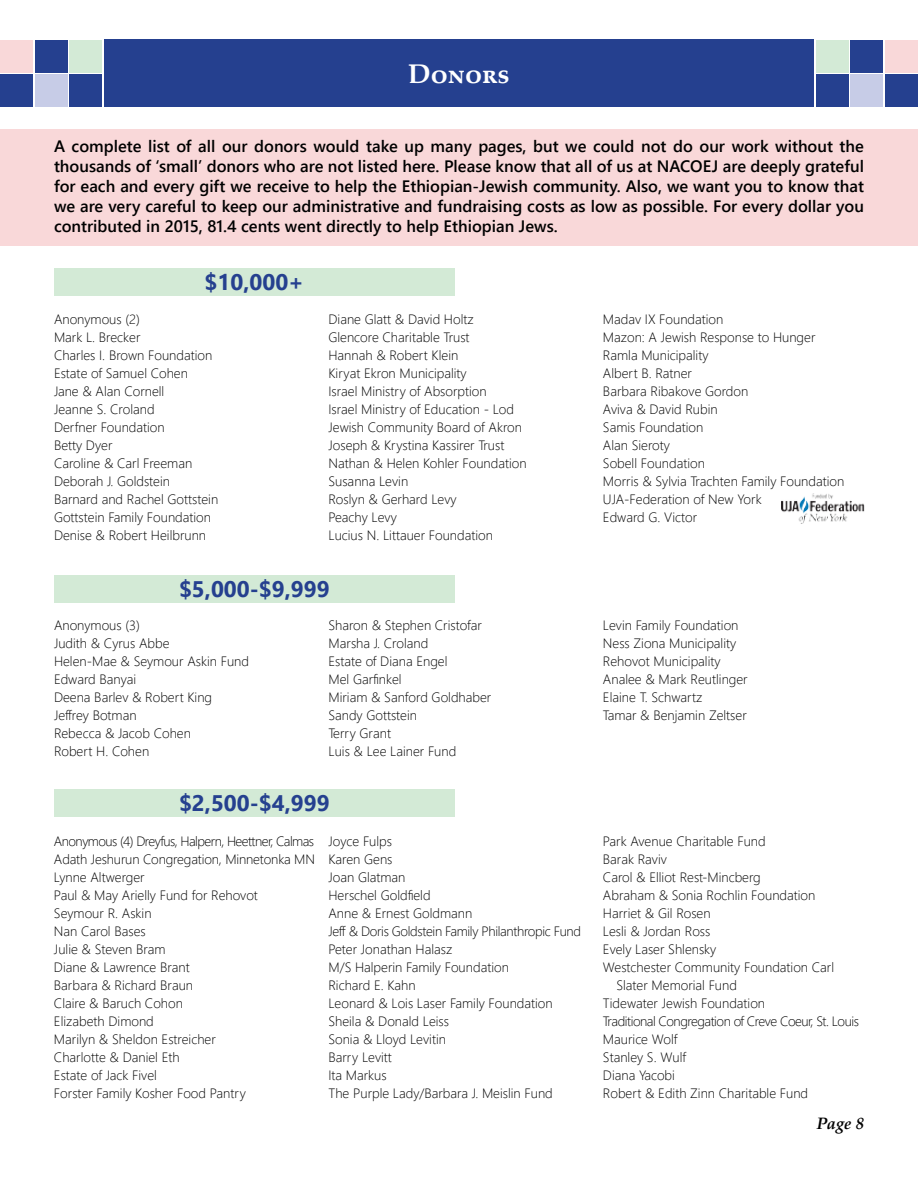
<style>
.page{position:relative;width:918px;height:1188px;background:#fff}
.page>*{position:absolute;margin:0;border:0;box-sizing:border-box;transform-origin:0 0}
.t1{font:700 27px "Palatino Linotype";color:#fff}
.t2{font:700 22.5px "Segoe UI";color:#25408f}
.t3{font:600 16.5px/19.8px "Segoe UI";color:#000;text-align:justify}
.t4{font:italic 700 16.5px "Palatino Linotype";color:#000}
.t5{font:300 13.5px/18px "Segoe UI";color:#000}
.t6{font:300 13.5px "Segoe UI";letter-spacing:-.035em;color:#000}
</style>
<div class="page">
<div style="left:104px;top:40px;width:710px;height:67px;background:#25408f"></div>
<div style="left:35px;top:40px;width:33px;height:33px;background:#25408f"></div>
<div style="left:35px;top:74px;width:33px;height:33px;background:#c7cce7"></div>
<div style="left:69px;top:40px;width:33px;height:33px;background:#d3ead6"></div>
<div style="left:69px;top:74px;width:33px;height:33px;background:#25408f"></div>
<div style="left:0;top:40px;width:33px;height:33px;background:#f9d8d9"></div>
<div style="left:0;top:74px;width:33px;height:33px;background:#25408f"></div>
<div style="left:850px;top:40px;width:33px;height:33px;background:#25408f"></div>
<div style="left:850px;top:74px;width:33px;height:33px;background:#c7cce7"></div>
<div style="left:816px;top:40px;width:33px;height:33px;background:#d3ead6"></div>
<div style="left:816px;top:74px;width:33px;height:33px;background:#25408f"></div>
<div style="left:885px;top:40px;width:33px;height:33px;background:#f9d8d9"></div>
<div style="left:885px;top:74px;width:33px;height:33px;background:#25408f"></div>
<div style="left:0;top:130px;width:918px;height:116px;background:#f9d8d9"></div>
<div style="left:54px;top:268px;width:401px;height:28px;background:#d3ead6"></div>
<div style="left:54px;top:575px;width:401px;height:28px;background:#d3ead6"></div>
<div style="left:54px;top:789px;width:401px;height:28px;background:#d3ead6"></div>
<img style="left:781px;top:494px;width:83px;height:30px">
<h1 class="t1" style="left:408px;top:55px;width:103px">Donors</h1>
<p class="t3" style="left:54px;top:136px;width:811px">A complete list of all our donors would take up many pages, but we could not do our work without the thousands of ‘small’ donors who are not listed here. Please know that all of us at NACOEJ are deeply grateful for each and every gift we receive to help the Ethiopian-Jewish community. Also, we want you to know that we are very careful to keep our administrative and fundraising costs as low as possible. For every dollar you contributed in 2015, 81.4 cents went directly to help Ethiopian Jews.</p>
<h2 class="t2" style="left:205px;top:264px;width:101px">$10,000+</h2>
<p class="t5" style="left:54px;top:310px;width:166px">Anonymous (2)<br>Mark L. Brecker<br>Charles I. Brown Foundation<br>Estate of Samuel Cohen<br>Jane &amp; Alan Cornell<br>Jeanne S. Croland<br>Derfner Foundation<br>Betty Dyer<br>Caroline &amp; Carl Freeman<br>Deborah J. Goldstein<br>Barnard and Rachel Gottstein<br>Gottstein Family Foundation<br>Denise &amp; Robert Heilbrunn</p>
<p class="t5" style="left:328px;top:310px;width:200px">Diane Glatt &amp; David Holtz<br>Glencore Charitable Trust<br>Hannah &amp; Robert Klein<br>Kiryat Ekron Municipality<br>Israel Ministry of Absorption<br>Israel Ministry of Education - Lod<br>Jewish Community Board of Akron<br>Joseph &amp; Krystina Kassirer Trust<br>Nathan &amp; Helen Kohler Foundation<br>Susanna Levin<br>Roslyn &amp; Gerhard Levy<br>Peachy Levy<br>Lucius N. Littauer Foundation</p>
<p class="t5" style="left:603px;top:309px;width:243px">Madav IX Foundation<br>Mazon: A Jewish Response to Hunger<br>Ramla Municipality<br>Albert B. Ratner<br>Barbara Ribakove Gordon<br>Aviva &amp; David Rubin<br>Samis Foundation<br>Alan Sieroty<br>Sobell Foundation<br>Morris &amp; Sylvia Trachten Family Foundation<br>UJA-Federation of New York<br>Edward G. Victor</p>
<h2 class="t2" style="left:179px;top:571px;width:152px">$5,000-$9,999</h2>
<p class="t5" style="left:54px;top:616px;width:197px">Anonymous (3)<br>Judith &amp; Cyrus Abbe<br>Helen-Mae &amp; Seymour Askin Fund<br>Edward Banyai<br>Deena Barlev &amp; Robert King<br>Jeffrey Botman<br>Rebecca &amp; Jacob Cohen<br>Robert H. Cohen</p>
<p class="t5" style="left:328px;top:616px;width:164px">Sharon &amp; Stephen Cristofar<br>Marsha J. Croland<br>Estate of Diana Engel<br>Mel Garfinkel<br>Miriam &amp; Sanford Goldhaber<br>Sandy Gottstein<br>Terry Grant<br>Luis &amp; Lee Lainer Fund</p>
<p class="t5" style="left:603px;top:616px;width:146px">Levin Family Foundation<br>Ness Ziona Municipality<br>Rehovot Municipality<br>Analee &amp; Mark Reutlinger<br>Elaine T. Schwartz<br>Tamar &amp; Benjamin Zeltser</p>
<h2 class="t2" style="left:179px;top:785px;width:152px">$2,500-$4,999</h2>
<p class="t5" style="left:54px;top:832px;width:262px">Anonymous (4) Dreyfus, Halpern, Heettner, Calmas<br>Adath Jeshurun Congregation, Minnetonka MN<br>Lynne Altwerger<br>Paul &amp; May Arielly Fund for Rehovot<br>Seymour R. Askin<br>Nan Carol Bases<br>Julie &amp; Steven Bram<br>Diane &amp; Lawrence Brant<br>Barbara &amp; Richard Braun<br>Claire &amp; Baruch Cohon<br>Elizabeth Dimond<br>Marilyn &amp; Sheldon Estreicher<br>Charlotte &amp; Daniel Eth<br>Estate of Jack Fivel<br>Forster Family Kosher Food Pantry</p>
<p class="t5" style="left:328px;top:831px;width:254px">Joyce Fulps<br>Karen Gens<br>Joan Glatman<br>Herschel Goldfield<br>Anne &amp; Ernest Goldmann<br>Jeff &amp; Doris Goldstein Family Philanthropic Fund<br>Peter Jonathan Halasz<br>M/S Halperin Family Foundation<br>Richard E. Kahn<br>Leonard &amp; Lois Laser Family Foundation<br>Sheila &amp; Donald Leiss<br>Sonia &amp; Lloyd Levitin<br>Barry Levitt<br>Ita Markus<br>The Purple Lady/Barbara J. Meislin Fund</p>
<p class="t5" style="left:603px;top:831px;width:164px">Park Avenue Charitable Fund</p>
<p class="t5" style="left:603px;top:849px;width:65px">Barak Raviv</p>
<p class="t5" style="left:603px;top:867px;width:159px">Carol &amp; Elliot Rest-Mincberg</p>
<p class="t5" style="left:603px;top:885px;width:214px">Abraham &amp; Sonia Rochlin Foundation</p>
<p class="t5" style="left:603px;top:903px;width:109px">Harriet &amp; Gil Rosen</p>
<p class="t5" style="left:603px;top:921px;width:109px">Lesli &amp; Jordan Ross</p>
<p class="t5" style="left:603px;top:939px;width:115px">Evely Laser Shlensky</p>
<p class="t5" style="left:603px;top:957px;width:233px">Westchester Community Foundation Carl</p>
<p class="t5" style="left:616px;top:975px;width:122px">Slater Memorial Fund</p>
<p class="t5" style="left:603px;top:993px;width:164px">Tidewater Jewish Foundation</p>
<p class="t6" style="left:603px;top:1010px;width:257px">Traditional Congregation of Creve Coeur, St. Louis</p>
<p class="t5" style="left:603px;top:1029px;width:76px">Maurice Wolf</p>
<p class="t5" style="left:603px;top:1047px;width:85px">Stanley S. Wulf</p>
<p class="t5" style="left:603px;top:1065px;width:73px">Diana Yacobi</p>
<p class="t5" style="left:603px;top:1083px;width:207px">Robert &amp; Edith Zinn Charitable Fund</p>
<p class="t4" style="left:816px;top:1111px;width:49px">Page 8</p>
</div>
